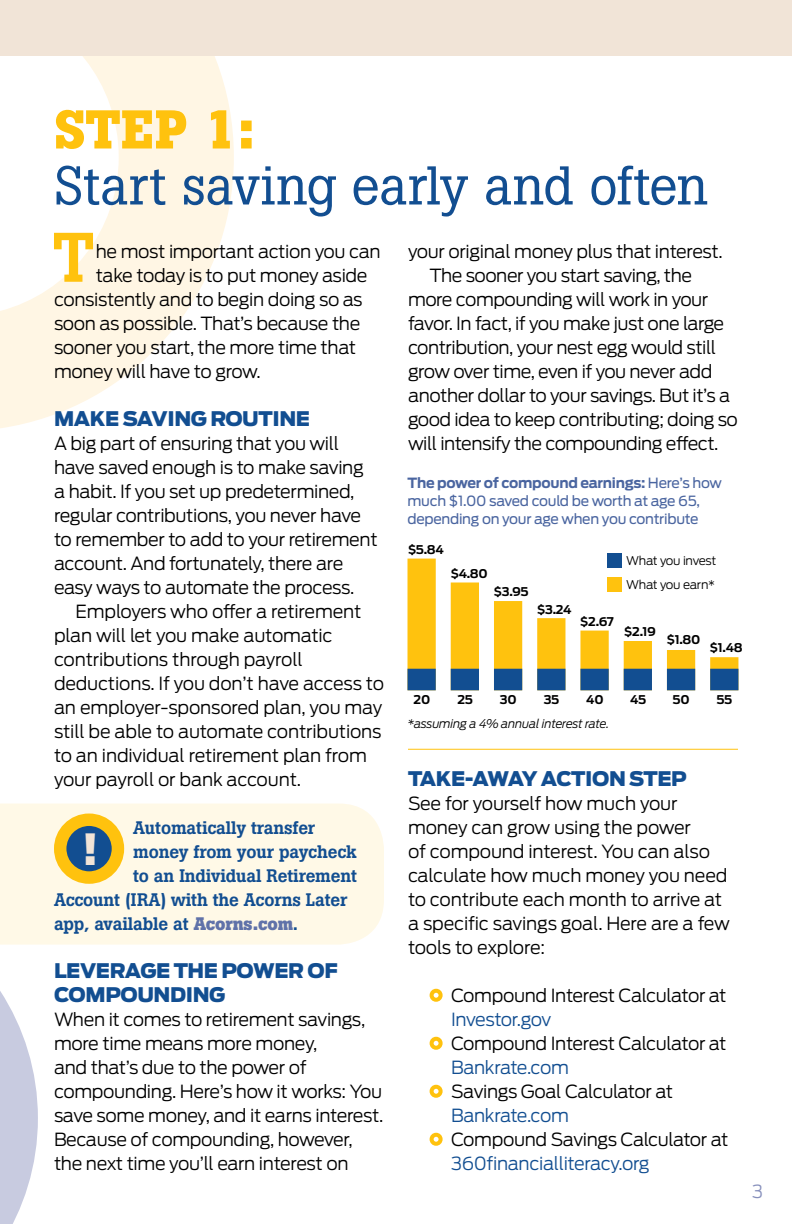
<style>
.page{position:relative;width:792px;height:1224px;background:#fff}
.page>*{position:absolute;margin:0;border:0;box-sizing:border-box;transform-origin:0 0}
.t1{font:500 69.4px "Boton";color:#ffc20e}
.t2{font:54px "Boton";letter-spacing:-.005em;color:#124e91}
.t3{font:700 54px "Boton";color:#ffc20e}
.t4{font:700 44.8px "Boton";color:#f1e4d7}
.t5{font:900 20px/24px "Antenna";letter-spacing:-.02em;color:#124e91}
.t6{font:300 18px/24px "Antenna";letter-spacing:-.02em;color:#000}
.t7{font:500 18px "Boton";letter-spacing:-.01em;color:#124e91}
.t8{font:300 18px "Antenna";letter-spacing:-.02em;color:#124e91}
.t9{font:300 18px "Antenna";color:#8790bc}
.t10{font:14px/18px "Antenna";letter-spacing:-.02em;color:#4a65a0}
.t11{font:700 12px "Antenna";letter-spacing:-.02em;color:#000}
.t12{font:italic 300 12px "Antenna";letter-spacing:-.02em;color:#000}
.t13{font:300 12px "Antenna";letter-spacing:-.03em;color:#000}
.s1{font-weight:700;color:#6072a9}
.s2{font-weight:700}
</style>
<div class="page">
<div style="left:0;top:804px;width:384px;height:141px;background:#fff9e7"></div>
<svg style="left:0;top:55px;width:234px;height:373px;fill:#fff6e4"></svg>
<svg style="left:0;top:991px;width:38px;height:233px"></svg>
<div style="left:0;top:0;width:792px;height:55px;background:#f1e4d7"></div>
<hr style="left:408px;top:749px;width:330px;height:1px;background:#ffc20e">
<div style="left:430px;top:989px;width:13px;height:13px;border:4px solid #ffc20e;border-radius:50%"></div>
<div style="left:430px;top:1037px;width:13px;height:13px;border:4px solid #ffc20e;border-radius:50%"></div>
<div style="left:430px;top:1085px;width:13px;height:13px;border:4px solid #ffc20e;border-radius:50%"></div>
<div style="left:430px;top:1133px;width:13px;height:13px;border:4px solid #ffc20e;border-radius:50%"></div>
<svg style="left:408px;top:559px;width:330px;height:110px"></svg>
<svg style="left:408px;top:669px;width:330px;height:21px"></svg>
<div style="left:607px;top:577px;width:14px;height:15px;background:#ffc20e"></div>
<div style="left:607px;top:553px;width:14px;height:15px;background:#124e91"></div>
<svg style="left:60px;top:820px;width:58px;height:58px;background:#3a617a"></svg>
<div style="left:54px;top:814px;width:70px;height:70px;border:12px solid #ffc20e;border-radius:50%"></div>
<h2 class="t3" style="left:54px;top:98px;width:202px">STEP 1:</h2>
<h2 class="t2" style="left:54px;top:153px;width:656px">Start saving early and often</h2>
<h1 class="t1" style="left:53px;top:216px;width:43px">T</h1>
<p class="t6" style="left:96px;top:239px;width:286px">he most important action you can</p>
<p class="t6" style="left:408px;top:239px;width:316px">your original money plus that interest.</p>
<p class="t6" style="left:430px;top:263px;width:264px">The sooner you start saving, the</p>
<p class="t6" style="left:408px;top:287px;width:302px">more compounding will work in your</p>
<p class="t6" style="left:408px;top:311px;width:318px">favor. In fact, if you make just one large</p>
<p class="t6" style="left:408px;top:335px;width:310px">contribution, your nest egg would still</p>
<p class="t6" style="left:408px;top:359px;width:306px">grow over time, even if you never add</p>
<p class="t6" style="left:408px;top:383px;width:324px">another dollar to your savings. But it’s a</p>
<p class="t6" style="left:408px;top:407px;width:331px">good idea to keep contributing; doing so</p>
<p class="t6" style="left:408px;top:431px;width:312px">will intensify the compounding effect.</p>
<p class="t6" style="left:96px;top:263px;width:273px">take today is to put money aside</p>
<p class="t6" style="left:54px;top:287px;width:310px">consistently and to begin doing so as</p>
<p class="t6" style="left:54px;top:311px;width:308px">soon as possible. That’s because the</p>
<p class="t6" style="left:54px;top:335px;width:304px">sooner you start, the more time that</p>
<p class="t6" style="left:54px;top:359px;width:208px">money will have to grow.</p>
<p class="t5" style="left:54px;top:407px;width:258px">MAKE SAVING ROUTINE</p>
<p class="t6" style="left:54px;top:431px;width:325px">A big part of ensuring that you will have saved enough is to make saving a habit. If you set up predetermined, regular contributions, you never have to remember to add to your retirement account. And fortunately, there are easy ways to automate the process.</p>
<p class="t6" style="left:54px;top:599px;width:332px;text-indent:22px">Employers who offer a retirement plan will let you make automatic contributions through payroll deductions. If you don’t have access to an employer-sponsored plan, you may still be able to automate contributions to an individual retirement plan from your payroll or bank account.</p>
<p class="t7" style="left:133px;top:817px;width:184px">Automatically transfer</p>
<p class="t7" style="left:133px;top:841px;width:225px">money from your paycheck</p>
<p class="t7" style="left:133px;top:865px;width:225px">to an Individual Retirement</p>
<p class="t7" style="left:54px;top:889px;width:295px">Account (IRA) with the Acorns Later</p>
<p class="t7" style="left:54px;top:913px;width:246px">app, available at <span class="s1">Acorns.com</span>.</p>
<p class="t5" style="left:54px;top:959px;width:285px">LEVERAGE THE POWER OF<br>COMPOUNDING</p>
<p class="t6" style="left:54px;top:1007px;width:331px">When it comes to retirement savings, more time means more money,<br>and that’s due to the power of compounding. Here’s how it works: You save some money, and it earns interest.<br>Because of compounding, however, the next time you’ll earn interest on</p>
<p class="t10" style="left:408px;top:474px;width:316px"><span class="s2">The power of compound earnings:</span> Here’s how much $1.00 saved could be worth at age 65, depending on your age when you contribute</p>
<p class="t11" style="left:408px;top:542px;width:37px">$5.84</p>
<p class="t11" style="left:451px;top:567px;width:39px">$4.80</p>
<p class="t11" style="left:494px;top:585px;width:36px">$3.95</p>
<p class="t11" style="left:537px;top:602px;width:36px">$3.24</p>
<p class="t11" style="left:580px;top:614px;width:35px">$2.67</p>
<p class="t11" style="left:624px;top:624px;width:33px">$2.19</p>
<p class="t11" style="left:667px;top:633px;width:35px">$1.80</p>
<p class="t11" style="left:710px;top:641px;width:34px">$1.48</p>
<p class="t13" style="left:626px;top:553px;width:92px">What you invest</p>
<p class="t13" style="left:626px;top:577px;width:90px">What you earn*</p>
<p class="t11" style="left:414px;top:692px;width:18px">20</p>
<p class="t11" style="left:457px;top:692px;width:17px">25</p>
<p class="t11" style="left:500px;top:692px;width:18px">30</p>
<p class="t11" style="left:544px;top:692px;width:17px">35</p>
<p class="t11" style="left:586px;top:692px;width:19px">40</p>
<p class="t11" style="left:630px;top:692px;width:18px">45</p>
<p class="t11" style="left:673px;top:692px;width:19px">50</p>
<p class="t11" style="left:716px;top:692px;width:17px">55</p>
<p class="t12" style="left:408px;top:716px;width:203px">*assuming a 4% annual interest rate.</p>
<p class="t5" style="left:408px;top:767px;width:280px">TAKE-AWAY ACTION STEP</p>
<p class="t6" style="left:408px;top:791px;width:323px">See for yourself how much your money can grow using the power<br>of compound interest. You can also calculate how much money you need to contribute each month to arrive at a specific savings goal. Here are a few tools to explore:</p>
<p class="t6" style="left:451px;top:983px;width:277px">Compound Interest Calculator at</p>
<p class="t8" style="left:451px;top:1008px;width:102px">Investor.gov</p>
<p class="t6" style="left:451px;top:1031px;width:277px">Compound Interest Calculator at</p>
<p class="t8" style="left:451px;top:1056px;width:119px">Bankrate.com</p>
<p class="t6" style="left:451px;top:1079px;width:224px">Savings Goal Calculator at</p>
<p class="t8" style="left:451px;top:1104px;width:119px">Bankrate.com</p>
<p class="t6" style="left:451px;top:1127px;width:279px">Compound Savings Calculator at</p>
<p class="t8" style="left:451px;top:1152px;width:200px">360financialliteracy.org</p>
<h3 class="t4" style="left:82px;top:823px;width:17px">!</h3>
<p class="t9" style="left:752px;top:1181px;width:12px">3</p>
</div>
